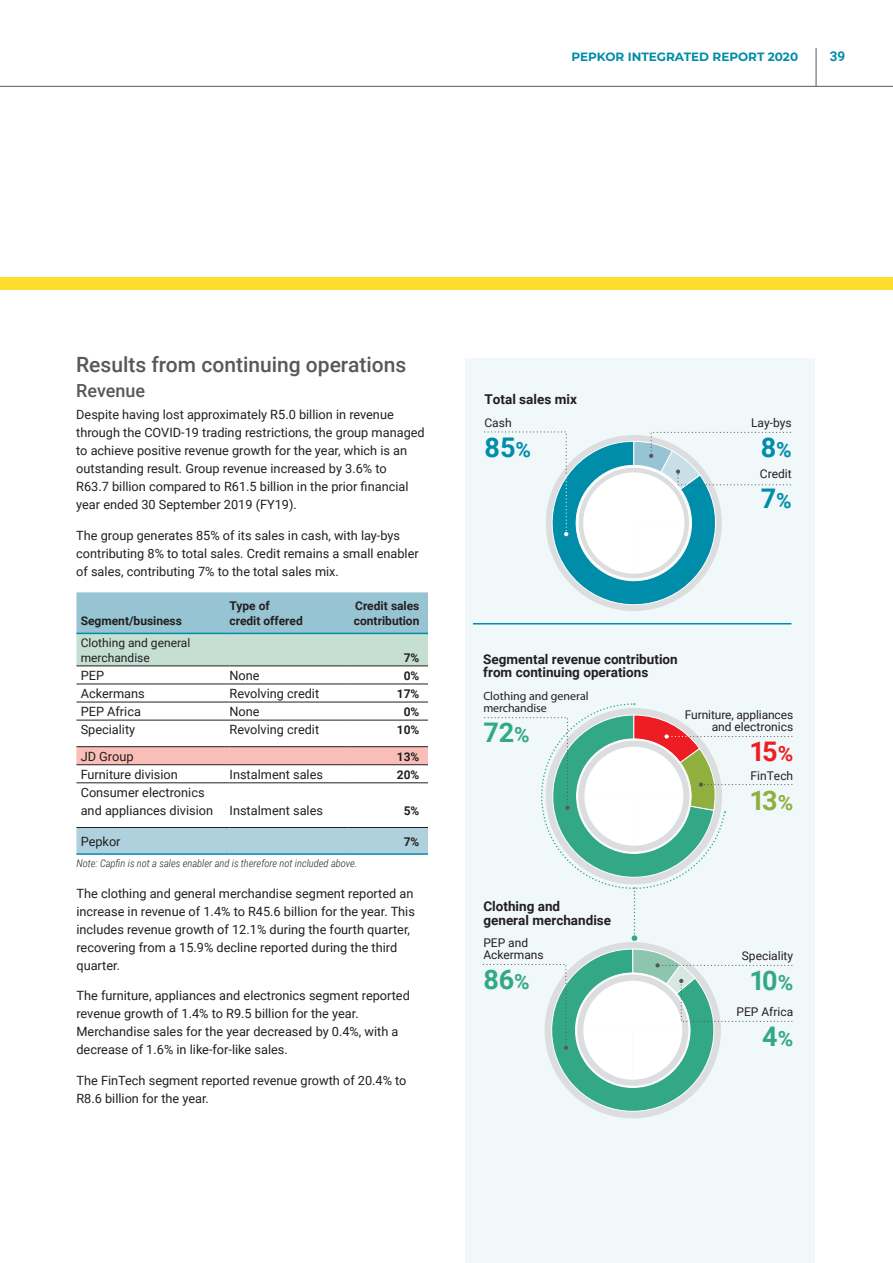
<style>
.page{position:relative;width:893px;height:1263px;background:#fff}
.page>*{position:absolute;margin:0;border:0;box-sizing:border-box;transform-origin:0 0}
.t1{font:700 27px "Roboto";color:#33a887}
.t2{font:700 27px "Roboto";color:#008da9}
.t3{font:700 27px "Roboto";color:#ee1d23}
.t4{font:700 27px "Roboto";color:#8faf3e}
.t5{font:500 21px "Roboto";color:#57585a}
.t6{font:500 18px "Roboto";color:#57585a}
.t7{font:700 13.5px/13.5px "Roboto";color:#231f20}
.t8{font:700 13.5px "Roboto";color:#008da9}
.t9{font:12.75px/18px "Roboto";color:#231f20}
.t10{font:12px/12px "Roboto";color:#231f20}
.t11{font:700 12px/15px "Roboto";color:#231f20}
.t12{font:12px/12px "Myriad Pro";color:#231f20}
.t13{font:700 12px "Montserrat";color:#008da9}
.t14{font:italic 300 10.5px "Roboto Condensed";color:#231f20}
.s1{font-size:21px}
</style>
<div class="page">
<div style="left:465px;top:358px;width:349px;height:905px;background:#f1f8f9"></div>
<svg style="left:76px;top:592px;width:352px;height:73px;background:#a9cfd3"></svg>
<div style="left:76px;top:747px;width:352px;height:17px;background:#f9beb7"></div>
<div style="left:76px;top:828px;width:352px;height:25px;background:#afd1de"></div>
<hr style="left:76px;top:633px;width:154px;height:1px;background:#008da9">
<hr style="left:230px;top:633px;width:117px;height:1px;background:#008da9">
<hr style="left:347px;top:633px;width:81px;height:1px;background:#008da9">
<hr style="left:76px;top:853px;width:154px;height:2px;background:#008da9">
<hr style="left:230px;top:853px;width:117px;height:2px;background:#008da9">
<hr style="left:347px;top:853px;width:81px;height:2px;background:#008da9">
<hr style="left:76px;top:665px;width:154px;height:1px;background:#231f20">
<hr style="left:230px;top:665px;width:117px;height:1px;background:#231f20">
<hr style="left:347px;top:665px;width:81px;height:1px;background:#231f20">
<hr style="left:76px;top:684px;width:154px;height:1px;background:#231f20">
<hr style="left:230px;top:684px;width:117px;height:1px;background:#231f20">
<hr style="left:347px;top:684px;width:81px;height:1px;background:#231f20">
<hr style="left:76px;top:702px;width:154px;height:1px;background:#231f20">
<hr style="left:230px;top:702px;width:117px;height:1px;background:#231f20">
<hr style="left:347px;top:702px;width:81px;height:1px;background:#231f20">
<hr style="left:76px;top:720px;width:154px;height:1px;background:#231f20">
<hr style="left:230px;top:720px;width:117px;height:1px;background:#231f20">
<hr style="left:347px;top:720px;width:81px;height:1px;background:#231f20">
<hr style="left:76px;top:746px;width:154px;height:1px;background:#231f20">
<hr style="left:230px;top:746px;width:117px;height:1px;background:#231f20">
<hr style="left:347px;top:746px;width:81px;height:1px;background:#231f20">
<hr style="left:76px;top:764px;width:154px;height:1px;background:#231f20">
<hr style="left:230px;top:764px;width:117px;height:1px;background:#231f20">
<hr style="left:347px;top:764px;width:81px;height:1px;background:#231f20">
<hr style="left:76px;top:782px;width:154px;height:1px;background:#231f20">
<hr style="left:230px;top:782px;width:117px;height:1px;background:#231f20">
<hr style="left:347px;top:782px;width:81px;height:1px;background:#231f20">
<hr style="left:76px;top:827px;width:154px;height:1px;background:#231f20">
<hr style="left:230px;top:827px;width:117px;height:1px;background:#231f20">
<hr style="left:347px;top:827px;width:81px;height:1px;background:#231f20">
<svg style="left:484px;top:431px;width:307px;height:180px"></svg>
<div style="left:0;top:277px;width:893px;height:13px;background:#ffdd2b"></div>
<hr style="left:473px;top:623px;width:318px;height:1px;background:#008da9">
<svg style="left:482px;top:948px;width:311px;height:171px"></svg>
<svg style="left:484px;top:703px;width:308px;height:238px"></svg>
<hr style="left:816px;top:48px;width:1px;height:38px;background:#57585a">
<hr style="left:0;top:86px;width:893px;height:1px;background:#57585a">
<p class="t13" style="left:571px;top:49px;width:228px">PEPKOR INTEGRATED REPORT 2020</p>
<p class="t8" style="left:830px;top:47px;width:17px">39</p>
<h2 class="t5" style="left:76px;top:349px;width:332px">Results from continuing operations</h2>
<h3 class="t6" style="left:76px;top:378px;width:70px">Revenue</h3>
<p class="t9" style="left:76px;top:405px;width:350px">Despite having lost approximately R5.0 billion in revenue through the COVID-19 trading restrictions, the group managed to achieve positive revenue growth for the year, which is an outstanding result. Group revenue increased by 3.6% to<br>R63.7 billion compared to R61.5 billion in the prior financial year ended 30 September 2019 (FY19).</p>
<p class="t9" style="left:76px;top:526px;width:344px">The group generates 85% of its sales in cash, with lay-bys contributing 8% to total sales. Credit remains a small enabler of sales, contributing 7% to the total sales mix.</p>
<p class="t11" style="left:81px;top:613px;width:103px">Segment/business</p>
<p class="t10" style="left:81px;top:634px;width:111px;line-height:15px">Clothing and general merchandise</p>
<p class="t11" style="left:230px;top:598px;width:75px">Type of credit offered</p>
<p class="t11" style="left:354px;top:598px;width:67px">Credit sales contribution</p>
<p class="t11" style="left:404px;top:649px;width:17px">7%</p>
<p class="t9" style="left:81px;top:666px;width:25px">PEP</p>
<p class="t9" style="left:230px;top:666px;width:32px">None</p>
<p class="t11" style="left:404px;top:667px;width:17px">0%</p>
<p class="t9" style="left:81px;top:684px;width:66px">Ackermans</p>
<p class="t9" style="left:230px;top:684px;width:91px">Revolving credit</p>
<p class="t11" style="left:397px;top:685px;width:24px">17%</p>
<p class="t9" style="left:81px;top:702px;width:62px">PEP Africa</p>
<p class="t9" style="left:230px;top:702px;width:32px">None</p>
<p class="t11" style="left:404px;top:704px;width:17px">0%</p>
<p class="t9" style="left:81px;top:720px;width:56px">Speciality</p>
<p class="t9" style="left:230px;top:720px;width:91px">Revolving credit</p>
<p class="t11" style="left:397px;top:722px;width:24px">10%</p>
<p class="t9" style="left:81px;top:746px;width:54px">JD Group</p>
<p class="t11" style="left:397px;top:748px;width:24px">13%</p>
<p class="t9" style="left:81px;top:764px;width:99px">Furniture division</p>
<p class="t9" style="left:230px;top:764px;width:95px">Instalment sales</p>
<p class="t11" style="left:397px;top:766px;width:24px">20%</p>
<p class="t9" style="left:81px;top:783px;width:134px">Consumer electronics and appliances division</p>
<p class="t9" style="left:230px;top:801px;width:95px">Instalment sales</p>
<p class="t11" style="left:404px;top:802px;width:17px">5%</p>
<p class="t9" style="left:81px;top:831px;width:41px">Pepkor</p>
<p class="t11" style="left:404px;top:833px;width:17px">7%</p>
<p class="t14" style="left:76px;top:856px;width:282px">Note: Capfin is not a sales enabler and is therefore not included above.</p>
<p class="t9" style="left:76px;top:883px;width:340px">The clothing and general merchandise segment reported an increase in revenue of 1.4% to R45.6 billion for the year. This includes revenue growth of 12.1% during the fourth quarter, recovering from a 15.9% decline reported during the third quarter.</p>
<p class="t9" style="left:76px;top:986px;width:335px">The furniture, appliances and electronics segment reported revenue growth of 1.4% to R9.5 billion for the year.<br>Merchandise sales for the year decreased by 0.4%, with a decrease of 1.6% in like-for-like sales.</p>
<p class="t9" style="left:76px;top:1071px;width:332px">The FinTech segment reported revenue growth of 20.4% to<br>R8.6 billion for the year.</p>
<p class="t7" style="left:484px;top:392px;width:94px">Total sales mix</p>
<p class="t10" style="left:484px;top:416px;width:29px">Cash</p>
<h1 class="t2" style="left:484px;top:428px;width:48px">85<span class="s1">%</span></h1>
<p class="t10" style="left:751px;top:416px;width:42px">Lay-bys</p>
<h1 class="t2" style="left:761px;top:428px;width:33px">8<span class="s1">%</span></h1>
<p class="t10" style="left:760px;top:467px;width:33px">Credit</p>
<h1 class="t2" style="left:761px;top:479px;width:33px">7<span class="s1">%</span></h1>
<p class="t7" style="left:483px;top:652px;width:196px">Segmental revenue contribution from continuing operations</p>
<p class="t12" style="left:483px;top:691px;width:107px">Clothing and general merchandise</p>
<h1 class="t1" style="left:483px;top:714px;width:48px">72<span class="s1">%</span></h1>
<p class="t10" style="left:685px;top:708px;width:110px;text-align:right">Furniture, appliances and electronics</p>
<h1 class="t3" style="left:749px;top:732px;width:45px">15<span class="s1">%</span></h1>
<p class="t10" style="left:751px;top:769px;width:44px">FinTech</p>
<h1 class="t4" style="left:749px;top:781px;width:45px">13<span class="s1">%</span></h1>
<p class="t7" style="left:483px;top:899px;width:129px">Clothing and<br>general merchandise</p>
<p class="t10" style="left:483px;top:936px;width:62px">PEP and<br>Ackermans</p>
<h1 class="t1" style="left:483px;top:960px;width:48px">86<span class="s1">%</span></h1>
<p class="t10" style="left:742px;top:949px;width:53px">Speciality</p>
<h1 class="t1" style="left:749px;top:961px;width:45px">10<span class="s1">%</span></h1>
<p class="t10" style="left:736px;top:1005px;width:58px">PEP Africa</p>
<h1 class="t1" style="left:762px;top:1017px;width:32px">4<span class="s1">%</span></h1>
</div>
